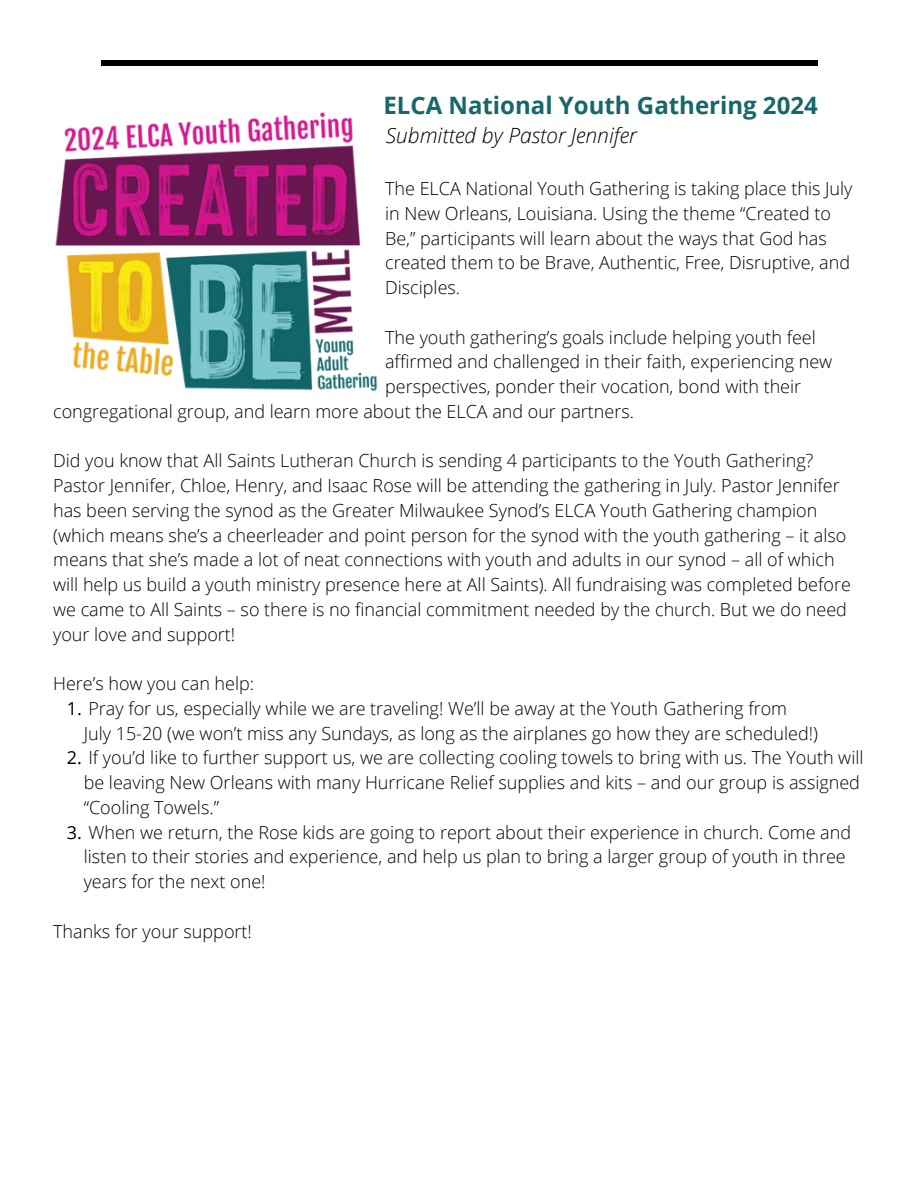
<style>
.page{position:relative;width:918px;height:1188px;background:#fff}
.page>*{position:absolute;margin:0;border:0;box-sizing:border-box;transform-origin:0 0}
.t1{font:700 24px "Open Sans";color:#15676a}
.t2{font:italic 300 21px "Open Sans";color:#000}
.t3{font:300 18px/24.8px "Open Sans";color:#000}
.s1{font-weight:400}
</style>
<div class="page">
<div style="left:101px;top:60px;width:717px;height:6px;background:#000"></div>
<img style="left:55px;top:112px;width:323px;height:280px">
<h1 class="t1" style="left:383px;top:89px;width:436px">ELCA National Youth Gathering 2024</h1>
<h1 class="t2" style="left:386px;top:121px;width:253px">Submitted by Pastor Jennifer</h1>
<p class="t3" style="left:385px;top:176px;width:469px">The ELCA National Youth Gathering is taking place this July</p>
<p class="t3" style="left:385px;top:201px;width:447px">in New Orleans, Louisiana. Using the theme “Created to</p>
<p class="t3" style="left:385px;top:225px;width:443px">Be,” participants will learn about the ways that God has</p>
<p class="t3" style="left:385px;top:250px;width:466px">created them to be Brave, Authentic, Free, Disruptive, and</p>
<p class="t3" style="left:385px;top:275px;width:77px">Disciples.</p>
<p class="t3" style="left:385px;top:324px;width:432px">The youth gathering’s goals include helping youth feel</p>
<p class="t3" style="left:385px;top:349px;width:449px">affirmed and challenged in their faith, experiencing new</p>
<p class="t3" style="left:385px;top:374px;width:418px">perspectives, ponder their vocation, bond with their</p>
<p class="t3" style="left:53px;top:399px;width:582px">congregational group, and learn more about the ELCA and our partners.</p>
<p class="t3" style="left:53px;top:448px;width:799px">Did you know that All Saints Lutheran Church is sending 4 participants to the Youth Gathering?<br>Pastor Jennifer, Chloe, Henry, and Isaac Rose will be attending the gathering in July. Pastor Jennifer has been serving the synod as the Greater Milwaukee Synod’s ELCA Youth Gathering champion (which means she’s a cheerleader and point person for the synod with the youth gathering – it also means that she’s made a lot of neat connections with youth and adults in our synod – all of which will help us build a youth ministry presence here at All Saints). All fundraising was completed before we came to All Saints – so there is no financial commitment needed by the church. But we do need your love and support!</p>
<p class="t3" style="left:53px;top:671px;width:203px">Here’s how you can help:</p>
<p class="t3" style="left:84px;top:696px;width:736px;text-indent:-17px"><span class="s1">1.</span> Pray for us, especially while we are traveling! We’ll be away at the Youth Gathering from<br>July 15-20 (we won’t miss any Sundays, as long as the airplanes go how they are scheduled!)</p>
<p class="t3" style="left:84px;top:745px;width:781px;text-indent:-17px"><span class="s1">2.</span> If you’d like to further support us, we are collecting cooling towels to bring with us. The Youth will be leaving New Orleans with many Hurricane Relief supplies and kits – and our group is assigned “Cooling Towels.”</p>
<p class="t3" style="left:84px;top:819px;width:769px;text-indent:-17px"><span class="s1">3.</span> When we return, the Rose kids are going to report about their experience in church. Come and listen to their stories and experience, and help us plan to bring a larger group of youth in three years for the next one!</p>
<p class="t3" style="left:53px;top:918px;width:200px">Thanks for your support!</p>
</div>
